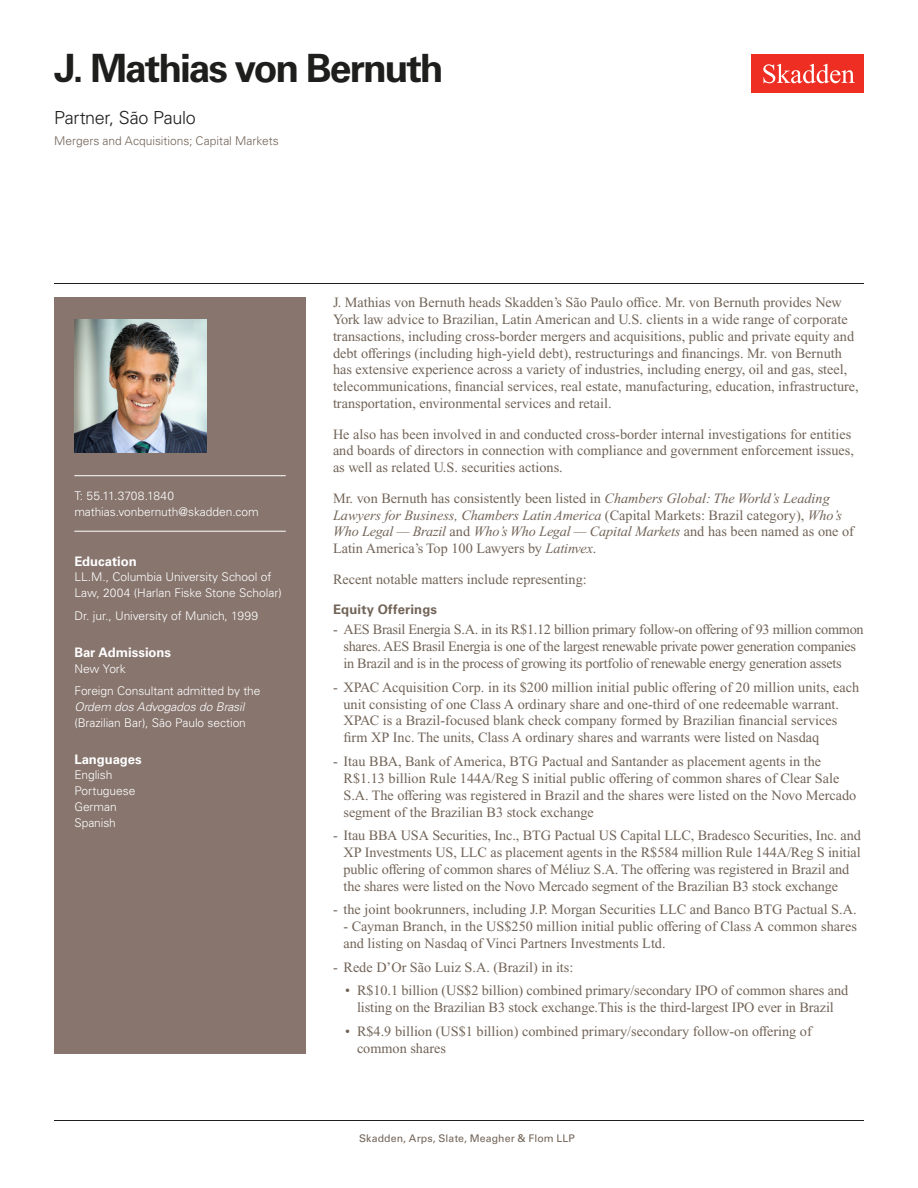
<style>
.page{position:relative;width:918px;height:1188px;background:#fff}
.page>*{position:absolute;margin:0;border:0;box-sizing:border-box;transform-origin:0 0}
.Name{font:700 39px "Univers LT Std";letter-spacing:-.05em;color:#1e1e1d}
.Title_and_Office{font:300 18px "Univers LT Std";letter-spacing:-.02em;color:#1e1e1d}
.Main_Body{font:14.25px/16.8px "Times New Roman PS Std";color:#726458}
.Main_Body-2{font:14.25px/16.8px "Times New Roman PS Std";letter-spacing:-.02em;color:#726458}
.Bar_Admission_Education{font:700 13.2px "Univers LT Std";letter-spacing:-.005em;color:#fff}
.Main_Body_Subhead{font:700 13.2px "Univers LT Std";letter-spacing:.015em;color:#726458}
.Sidebar_text{font:300 12px/15.8px "Univers LT Std";letter-spacing:-.005em;color:#fff}
.Practice{font:300 12px "Univers LT Std";color:#726458}
.Email{font:300 12px "Univers LT Std";letter-spacing:-.005em;color:#fff}
.Sidebar_text_no_paragraph_spacing{font:300 12px "Univers LT Std";letter-spacing:-.005em;color:#fff}
.Phone_Number{font:300 12px "Univers LT Std";letter-spacing:.005em;color:#fff}
.Folio{font:10.5px "Univers LT Std";letter-spacing:.01em;color:#726458}
.s1{font-style:italic}
.s2{font-weight:700;color:#fff}
</style>
<div class="page">
<div style="left:752px;top:54px;width:112px;height:39px;background:#ee2e22"></div>
<svg style="left:763px;top:64px;width:92px;height:19px"></svg>
<div style="left:54px;top:297px;width:252px;height:756px;background:#87756e"></div>
<hr style="left:74px;top:475px;width:212px;height:1px;background:#fff">
<hr style="left:74px;top:531px;width:212px;height:1px;background:#fff">
<img style="left:74px;top:320px;width:132px;height:132px">
<hr style="left:54px;top:1120px;width:810px;height:1px;background:#1e1e1d">
<hr style="left:54px;top:283px;width:810px;height:1px;background:#1e1e1d">
<h1 class="Name" style="left:54px;top:46px;width:391px">J. Mathias von Bernuth</h1>
<h2 class="Title_and_Office" style="left:54px;top:107px;width:143px">Partner, São Paulo</h2>
<h3 class="Practice" style="left:54px;top:134px;width:226px">Mergers and Acquisitions; Capital Markets</h3>
<p class="Phone_Number" style="left:74px;top:489px;width:101px">T: 55.11.3708.1840</p>
<p class="Email" style="left:74px;top:504px;width:186px">mathias.vonbernuth@skadden.com</p>
<p class="Bar_Admission_Education" style="left:74px;top:553px;width:64px">Education</p>
<p class="Sidebar_text" style="left:74px;top:569px;width:209px">LL.M., Columbia University School of<br>Law, 2004 (Harlan Fiske Stone Scholar)</p>
<p class="Sidebar_text" style="left:74px;top:608px;width:185px">Dr. jur., University of Munich, 1999</p>
<p class="Bar_Admission_Education" style="left:74px;top:644px;width:98px">Bar Admissions</p>
<p class="Sidebar_text" style="left:74px;top:660px;width:53px">New York</p>
<p class="Sidebar_text" style="left:74px;top:683px;width:188px">Foreign Consultant admitted by the<br><span class="s1">Ordem dos Advogados do Brasil </span>(Brazilian Bar), São Paulo section</p>
<p class="Bar_Admission_Education" style="left:74px;top:751px;width:69px">Languages</p>
<p class="Sidebar_text_no_paragraph_spacing" style="left:74px;top:768px;width:40px">English</p>
<p class="Sidebar_text_no_paragraph_spacing" style="left:74px;top:784px;width:63px">Portuguese</p>
<p class="Sidebar_text_no_paragraph_spacing" style="left:74px;top:799px;width:44px">German</p>
<p class="Sidebar_text" style="left:74px;top:815px;width:43px">Spanish</p>
<p class="Main_Body" style="left:333px;top:294px;width:527px">J. Mathias von Bernuth heads Skadden’s São Paulo office. Mr. von Bernuth provides New York law advice to Brazilian, Latin American and U.S. clients in a wide range of corporate transactions, including cross-border mergers and acquisitions, public and private equity and debt offerings (including high-yield debt), restructurings and financings. Mr. von Bernuth has extensive experience across a variety of industries, including energy, oil and gas, steel, telecommunications, financial services, real estate, manufacturing, education, infrastructure, transportation, environmental services and retail.</p>
<p class="Main_Body" style="left:333px;top:425px;width:523px">He also has been involved in and conducted cross-border internal investigations for entities and boards of directors in connection with compliance and government enforcement issues, as well as related U.S. securities actions.</p>
<p class="Main_Body" style="left:333px;top:490px;width:523px">Mr. von Bernuth has consistently been listed in <span class="s1">Chambers Global: The World’s Leading Lawyers for Business, Chambers Latin America</span> (Capital Markets: Brazil category), <span class="s1">Who’s Who Legal — Brazil</span> and <span class="s1">Who’s Who Legal — Capital Markets</span> and has been named as one of Latin America’s Top 100 Lawyers by <span class="s1">Latinvex</span>.</p>
<p class="Main_Body" style="left:333px;top:571px;width:255px">Recent notable matters include representing:</p>
<p class="Main_Body_Subhead" style="left:333px;top:602px;width:106px">Equity Offerings</p>
<p class="Main_Body-2" style="left:344px;top:621px;width:522px;text-indent:-10px">- AES Brasil Energia S.A. in its R$1.12 billion primary follow-on offering of 93 million common shares. AES Brasil Energia is one of the largest renewable private power generation companies in Brazil and is in the process of growing its portfolio of renewable energy generation assets</p>
<p class="Main_Body" style="left:344px;top:679px;width:517px;text-indent:-10px">- XPAC Acquisition Corp. in its $200 million initial public offering of 20 million units, each unit consisting of one Class A ordinary share and one-third of one redeemable warrant.<br>XPAC is a Brazil-focused blank check company formed by Brazilian financial services firm XP Inc. The units, Class A ordinary shares and warrants were listed on Nasdaq</p>
<p class="Main_Body" style="left:344px;top:753px;width:514px;text-indent:-10px">- Itau BBA, Bank of America, BTG Pactual and Santander as placement agents in the R$1.13 billion Rule 144A/Reg S initial public offering of common shares of Clear Sale S.A. The offering was registered in Brazil and the shares were listed on the Novo Mercado segment of the Brazilian B3 stock exchange</p>
<p class="Main_Body" style="left:344px;top:827px;width:519px;text-indent:-10px">- Itau BBA USA Securities, Inc., BTG Pactual US Capital LLC, Bradesco Securities, Inc. and XP Investments US, LLC as placement agents in the R$584 million Rule 144A/Reg S initial public offering of common shares of Méliuz S.A. The offering was registered in Brazil and the shares were listed on the Novo Mercado segment of the Brazilian B3 stock exchange</p>
<p class="Main_Body" style="left:333px;top:901px;width:525px">- the joint bookrunners, including J.P. Morgan Securities LLC and Banco BTG Pactual S.A.</p>
<p class="Main_Body" style="left:344px;top:918px;width:515px">- Cayman Branch, in the US$250 million initial public offering of Class A common shares and listing on Nasdaq of Vinci Partners Investments Ltd.</p>
<p class="Main_Body" style="left:333px;top:959px;width:242px">- Rede D’Or São Luiz S.A. (Brazil) in its:</p>
<p class="Main_Body" style="left:345px;top:982px;width:505px;text-align:center">• R$10.1 billion (US$2 billion) combined primary/secondary IPO of common shares and listing on the Brazilian B3 stock exchange.This is the third-largest IPO ever in Brazil</p>
<p class="Main_Body" style="left:357px;top:1023px;width:456px;text-indent:-12px">• R$4.9 billion (US$1 billion) combined primary/secondary follow-on offering of common shares</p>
<p class="Folio" style="left:343px;top:1132px;width:233px"><span class="s2">1</span> Skadden, Arps, Slate, Meagher &amp; Flom LLP</p>
</div>
